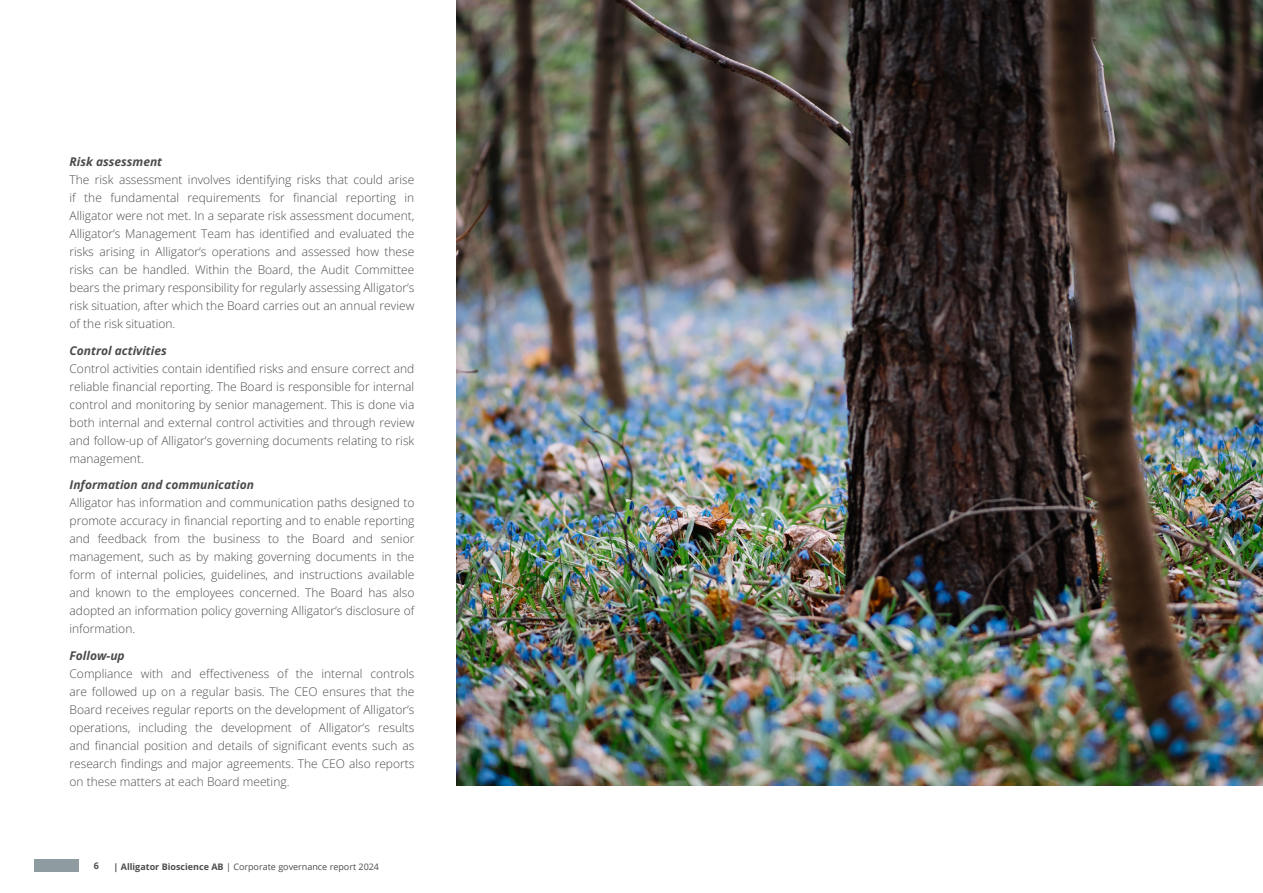
<style>
.page{position:relative;width:1263px;height:893px;background:#fff}
.page>*{position:absolute;margin:0;border:0;box-sizing:border-box;transform-origin:0 0}
.Bröd_NY{font:300 12px/18px "Open Sans";color:#4b4c4d;text-align:justify}
.Underrubrik__kursiv_NY_bold{font:italic 700 12px "Open Sans";color:#4b4c4d}
.t1{font:9px "Open Sans";color:#4b4c4d}
.t2{font:700 9px "Open Sans";color:#4b4c4d}
.s1{font-weight:700}
</style>
<div class="page">
<div style="left:34px;top:860px;width:46px;height:12px;background:#8e9ca1"></div>
<img style="left:456px;top:0;width:807px;height:786px">
<p class="Underrubrik__kursiv_NY_bold" style="left:70px;top:153px;width:94px">Risk assessment</p>
<p class="Bröd_NY" style="left:70px;top:170px;width:346px">The risk assessment involves identifying risks that could arise if the fundamental requirements for financial reporting in Alligator were not met. In a separate risk assessment document, Alligator’s Management Team has identified and evaluated the risks arising in Alligator’s operations and assessed how these risks can be handled. Within the Board, the Audit Committee bears the primary responsibility for regularly assessing Alligator’s risk situation, after which the Board carries out an annual review of the risk situation.</p>
<p class="Underrubrik__kursiv_NY_bold" style="left:70px;top:342px;width:99px">Control activities</p>
<p class="Bröd_NY" style="left:70px;top:359px;width:346px">Control activities contain identified risks and ensure correct and reliable financial reporting. The Board is responsible for internal control and monitoring by senior management. This is done via both internal and external control activities and through review and follow-up of Alligator’s governing documents relating to risk management.</p>
<p class="Underrubrik__kursiv_NY_bold" style="left:70px;top:477px;width:186px">Information and communication</p>
<p class="Bröd_NY" style="left:70px;top:493px;width:346px">Alligator has information and communication paths designed to promote accuracy in financial reporting and to enable reporting and feedback from the business to the Board and senior management, such as by making governing documents in the form of internal policies, guidelines, and instructions available and known to the employees concerned. The Board has also adopted an information policy governing Alligator’s disclosure of information.</p>
<p class="Underrubrik__kursiv_NY_bold" style="left:70px;top:647px;width:57px">Follow-up</p>
<p class="Bröd_NY" style="left:70px;top:664px;width:346px">Compliance with and effectiveness of the internal controls are followed up on a regular basis. The CEO ensures that the Board receives regular reports on the development of Alligator’s operations, including the development of Alligator’s results and financial position and details of significant events such as research findings and major agreements. The CEO also reports on these matters at each Board meeting.</p>
<p class="t2" style="left:94px;top:860px;width:7px">6</p>
<p class="t1" style="left:114px;top:860px;width:267px"><span class="s1">| Alligator Bioscience AB</span> | Corporate governance report 2024</p>
</div>
